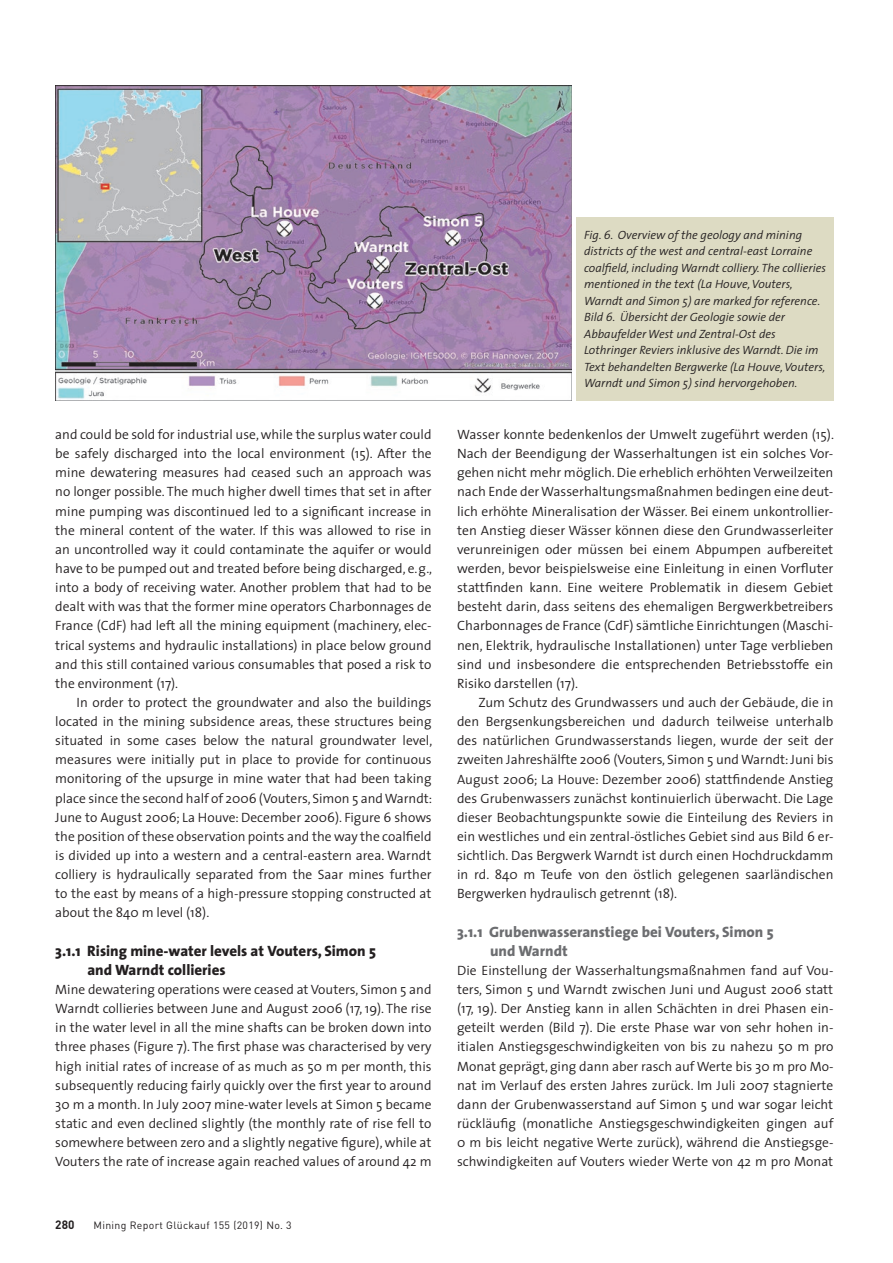
<style>
.page{position:relative;width:893px;height:1263px;background:#fff}
.page>*{position:absolute;margin:0;border:0;box-sizing:border-box;transform-origin:0 0}
.t1{font:800 15px/19.2px "The Sans";color:#231f20}
.t2{font:800 15px/19.2px "The Sans";color:#6c6d70}
.t3{font:300 13.5px/19.2px "The Sans";color:#231f20;text-align:justify}
.t4{font:italic 300 12px/16.5px "The Sans";color:#231f20}
.t5{font:700 12px "DIN";color:#231f20}
.t6{font:10.5px "DIN";letter-spacing:.03em;color:#231f20}
</style>
<div class="page">
<img style="left:55px;top:85px;width:517px;height:316px">
<div style="left:576px;top:217px;width:257px;height:184px;background:#dddbc3"></div>
<p class="t3" style="left:55px;top:424px;width:378px">and could be sold for industrial use, while the surplus water could be safely discharged into the local environment (15). After the mine dewatering measures had ceased such an approach was no longer possible. The much higher dwell times that set in after mine pumping was discontinued led to a significant increase in the mineral content of the water. If this was allowed to rise in an uncontrolled way it could contaminate the aquifer or would have to be pumped out and treated before being discharged, e.g., into a body of receiving water. Another problem that had to be dealt with was that the former mine operators Charbonnages de France (CdF) had left all the mining equipment (machinery, elec&shy;trical systems and hydraulic installations) in place below ground and this still contained various consumables that posed a risk to the environment (17).</p>
<p class="t3" style="left:55px;top:692px;width:379px;text-indent:21px">In order to protect the groundwater and also the buildings located in the mining subsidence areas, these structures being situated in some cases below the natural groundwater level, measures were initially put in place to provide for continuous monitoring of the upsurge in mine water that had been taking place since the second half of 2006 (Vouters, Simon 5 and Warndt:<br>June to August 2006; La Houve: December 2006). Figure 6 shows the position of these observation points and the way the coalfield is divided up into a western and a central-eastern area. Warndt colliery is hydraulically separated from the Saar mines further to the east by means of a high-pressure stopping constructed at about the 840 m level (18).</p>
<p class="t1" style="left:87px;top:941px;width:290px;text-indent:-32px">3.1.1 Rising mine-water levels at Vouters, Simon 5 and Warndt collieries</p>
<p class="t3" style="left:55px;top:979px;width:378px">Mine dewatering operations were ceased at Vouters, Simon 5 and Warndt collieries between June and August 2006 (17, 19). The rise in the water level in all the mine shafts can be broken down into three phases (Figure 7). The first phase was characterised by very high initial rates of increase of as much as 50 m per month, this subsequently reducing fairly quickly over the first year to around 30 m a month. In July 2007 mine-water levels at Simon 5 became static and even declined slightly (the monthly rate of rise fell to somewhere between zero and a slightly negative figure), while at Vouters the rate of increase again reached values of around 42 m</p>
<p class="t5" style="left:55px;top:1217px;width:21px">280</p>
<p class="t6" style="left:94px;top:1218px;width:200px">Mining Report Glückauf 155 (2019) No. 3</p>
<p class="t4" style="left:584px;top:226px;width:243px">Fig. 6. Overview of the geology and mining districts of the west and central-east Lorraine coalfield, including Warndt colliery. The collieries mentioned in the text (La Houve, Vouters, Warndt and Simon 5) are marked for reference.<br>Bild 6. Übersicht der Geologie sowie der Abbaufelder West und Zentral-Ost des Lothringer Reviers inklusive des Warndt. Die im Text behandelten Bergwerke (La Houve, Vouters, Warndt und Simon 5) sind hervorgehoben.</p>
<p class="t3" style="left:457px;top:424px;width:378px">Wasser konnte bedenkenlos der Umwelt zugeführt werden (15).<br>Nach der Beendigung der Wasserhaltungen ist ein solches Vor&shy;gehen nicht mehr möglich. Die erheblich erhöhten Verweilzeiten nach Ende der Wasserhaltungsmaßnahmen bedingen eine deut&shy;lich erhöhte Mineralisation der Wässer. Bei einem unkontrollier&shy;ten Anstieg dieser Wässer können diese den Grundwasserleiter verunreinigen oder müssen bei einem Abpumpen aufbereitet werden, bevor beispielsweise eine Einleitung in einen Vorfluter stattfinden kann. Eine weitere Problematik in diesem Gebiet besteht darin, dass seitens des ehemaligen Bergwerkbetreibers Charbonnages de France (CdF) sämtliche Einrichtungen (Maschi&shy;nen, Elektrik, hydraulische Installationen) unter Tage verblieben sind und insbesondere die entsprechenden Betriebsstoffe ein Risiko darstellen (17).</p>
<p class="t3" style="left:457px;top:692px;width:378px;text-indent:21px">Zum Schutz des Grundwassers und auch der Gebäude, die in den Bergsenkungsbereichen und dadurch teilweise unterhalb des natürlichen Grundwasserstands liegen, wurde der seit der zweiten Jahreshälfte 2006 (Vouters, Simon 5 und Warndt: Juni bis August 2006; La Houve: Dezember 2006) stattfindende Anstieg des Grubenwassers zunächst kontinuierlich überwacht. Die Lage dieser Beobachtungspunkte sowie die Einteilung des Reviers in ein westliches und ein zentral-östliches Gebiet sind aus Bild 6 er&shy;sichtlich. Das Bergwerk Warndt ist durch einen Hochdruckdamm in rd. 840 m Teufe von den östlich gelegenen saarländischen Bergwerken hydraulisch getrennt (18).</p>
<p class="t2" style="left:490px;top:921px;width:285px;text-indent:-33px">3.1.1 Grubenwasseranstiege bei Vouters, Simon 5 und Warndt</p>
<p class="t3" style="left:457px;top:960px;width:378px">Die Einstellung der Wasserhaltungsmaßnahmen fand auf Vou&shy;ters, Simon 5 und Warndt zwischen Juni und August 2006 statt (17, 19). Der Anstieg kann in allen Schächten in drei Phasen ein&shy;geteilt werden (Bild 7). Die erste Phase war von sehr hohen in&shy;itialen Anstiegsgeschwindigkeiten von bis zu nahezu 50 m pro Monat geprägt, ging dann aber rasch auf Werte bis 30 m pro Mo&shy;nat im Verlauf des ersten Jahres zurück. Im Juli 2007 stagnierte dann der Grubenwasserstand auf Simon 5 und war sogar leicht rückläufig (monatliche Anstiegsgeschwindigkeiten gingen auf 0 m bis leicht negative Werte zurück), während die Anstiegsge&shy;schwindigkeiten auf Vouters wieder Werte von 42 m pro Monat</p>
</div>
